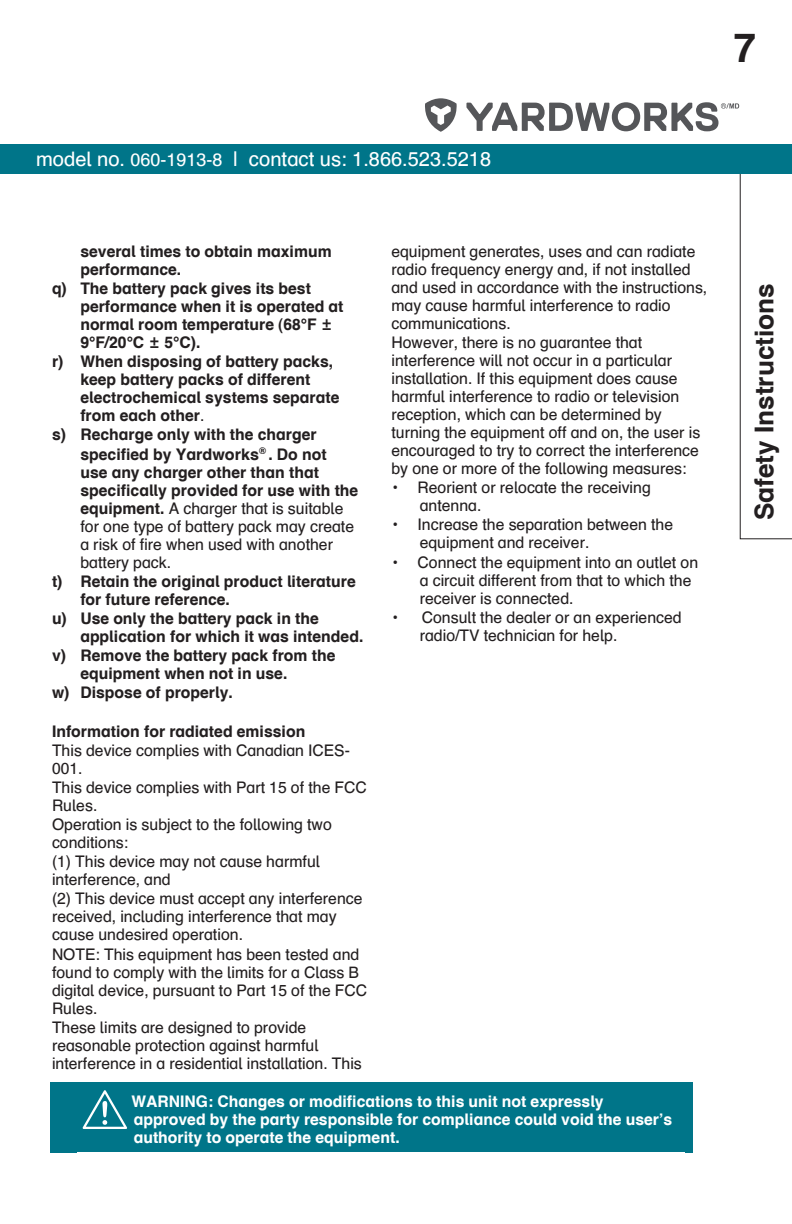
<style>
.page{position:relative;width:792px;height:1224px;background:#fff}
.page>*{position:absolute;margin:0;border:0;box-sizing:border-box;transform-origin:0 0}
.t1{font:700 40px "Schulbuch Nord";color:#231f20}
.Section_name{font:700 26px "Schulbuch Nord";color:#231f20}
.t2{font:20px "Schulbuch Nord";color:#fff}
.Body_bold_no_caps{font:16px/18px "Schulbuch Nord";color:#231f20}
.Body_bold_no_caps-2{font:700 16px/18px "Schulbuch Nord";color:#231f20}
.Body_bold_no_caps-3{font:700 16px/18px "Schulbuch Nord";color:#fff}
.s1{font-size:18px}
.s2{font-family:"Microsoft Ya Hei"}
.s3{font-weight:400}
</style>
<div class="page">
<svg style="left:740px;top:173px;width:52px;height:366px"></svg>
<div style="left:0;top:144px;width:792px;height:29px;background:#007589"></div>
<svg style="left:425px;top:98px;width:32px;height:34px"></svg>
<svg style="left:466px;top:102px;width:273px;height:29px"></svg>
<div style="left:51px;top:1082px;width:642px;height:70px;background:#007589"></div>
<svg style="left:83px;top:1090px;width:44px;height:39px"></svg>
<h1 class="t1" style="left:734px;top:22px;width:24px">7</h1>
<p class="t2" style="left:36px;top:146px;width:457px">model no. <span class="s1">060-1913-8</span> | contact us: 1.866.523.5218</p>
<p class="Body_bold_no_caps-2" style="left:80px;top:242px;width:253px">several times to obtain maximum performance.</p>
<p class="Body_bold_no_caps-2" style="left:80px;top:279px;width:265px;text-indent:-28px">q) The battery pack gives its best performance when it is operated at normal room temperature (68°F <span class="s2">±<br></span>9°F/20°C <span class="s2">±</span> 5°C).</p>
<p class="Body_bold_no_caps-2" style="left:80px;top:352px;width:261px;text-indent:-28px">r) When disposing of battery packs, keep battery packs of different electrochemical systems separate from each other<span class="s3">.</span></p>
<p class="Body_bold_no_caps-2" style="left:80px;top:425px;width:280px;text-indent:-28px">s) Recharge only with the charger specified by Yardworks<sup>®</sup> . Do not<br>use any charger other than that specifically provided for use with the equipment. <span class="s3">A charger that is suitable for one type of battery pack may create a risk of fire when used with another battery pack.</span></p>
<p class="Body_bold_no_caps-2" style="left:80px;top:572px;width:277px;text-indent:-28px">t) Retain the original product literature for future reference.</p>
<p class="Body_bold_no_caps-2" style="left:80px;top:609px;width:285px;text-indent:-28px">u) Use only the battery pack in the application for which it was intended.</p>
<p class="Body_bold_no_caps-2" style="left:80px;top:646px;width:257px;text-indent:-28px">v) Remove the battery pack from the equipment when not in use.</p>
<p class="Body_bold_no_caps-2" style="left:52px;top:683px;width:182px">w) Dispose of properly.</p>
<p class="Body_bold_no_caps-2" style="left:52px;top:722px;width:255px">Information for radiated emission</p>
<p class="Body_bold_no_caps" style="left:52px;top:741px;width:299px">This device complies with Canadian ICES-<br>001.</p>
<p class="Body_bold_no_caps" style="left:52px;top:778px;width:316px">This device complies with Part 15 of the FCC<br>Rules.</p>
<p class="Body_bold_no_caps" style="left:52px;top:815px;width:281px">Operation is subject to the following two conditions:</p>
<p class="Body_bold_no_caps" style="left:52px;top:852px;width:270px">(1) This device may not cause harmful interference, and</p>
<p class="Body_bold_no_caps" style="left:52px;top:889px;width:312px">(2) This device must accept any interference received, including interference that may cause undesired operation.</p>
<p class="Body_bold_no_caps" style="left:52px;top:945px;width:317px">NOTE: This equipment has been tested and found to comply with the limits for a Class B digital device, pursuant to Part 15 of the FCC Rules.</p>
<p class="Body_bold_no_caps" style="left:52px;top:1018px;width:311px">These limits are designed to provide reasonable protection against harmful interference in a residential installation. This</p>
<p class="Body_bold_no_caps" style="left:391px;top:242px;width:317px">equipment generates, uses and can radiate radio frequency energy and, if not installed and used in accordance with the instructions, may cause harmful interference to radio communications.</p>
<p class="Body_bold_no_caps" style="left:391px;top:333px;width:310px">However, there is no guarantee that interference will not occur in a particular installation. If this equipment does cause harmful interference to radio or television reception, which can be determined by turning the equipment off and on, the user is encouraged to try to correct the interference by one or more of the following measures:</p>
<p class="Body_bold_no_caps" style="left:420px;top:478px;width:233px;text-indent:-28px">• Reorient or relocate the receiving antenna.</p>
<p class="Body_bold_no_caps" style="left:420px;top:515px;width:255px;text-indent:-28px">• Increase the separation between the equipment and receiver.</p>
<p class="Body_bold_no_caps" style="left:420px;top:553px;width:280px;text-indent:-28px">• Connect the equipment into an outlet on a circuit different from that to which the receiver is connected.</p>
<p class="Body_bold_no_caps" style="left:420px;top:608px;width:263px;text-indent:-28px">• Consult the dealer or an experienced radio/TV technician for help.</p>
<p class="Body_bold_no_caps-3" style="left:131px;top:1092px;width:543px">WARNING: Changes or modifications to this unit not expressly approved by the party responsible for compliance could void the user’s authority to operate the equipment.</p>
<p class="Section_name" style="left:748px;top:520px;width:239px;rotate:-90deg">Safety Instructions</p>
</div>
